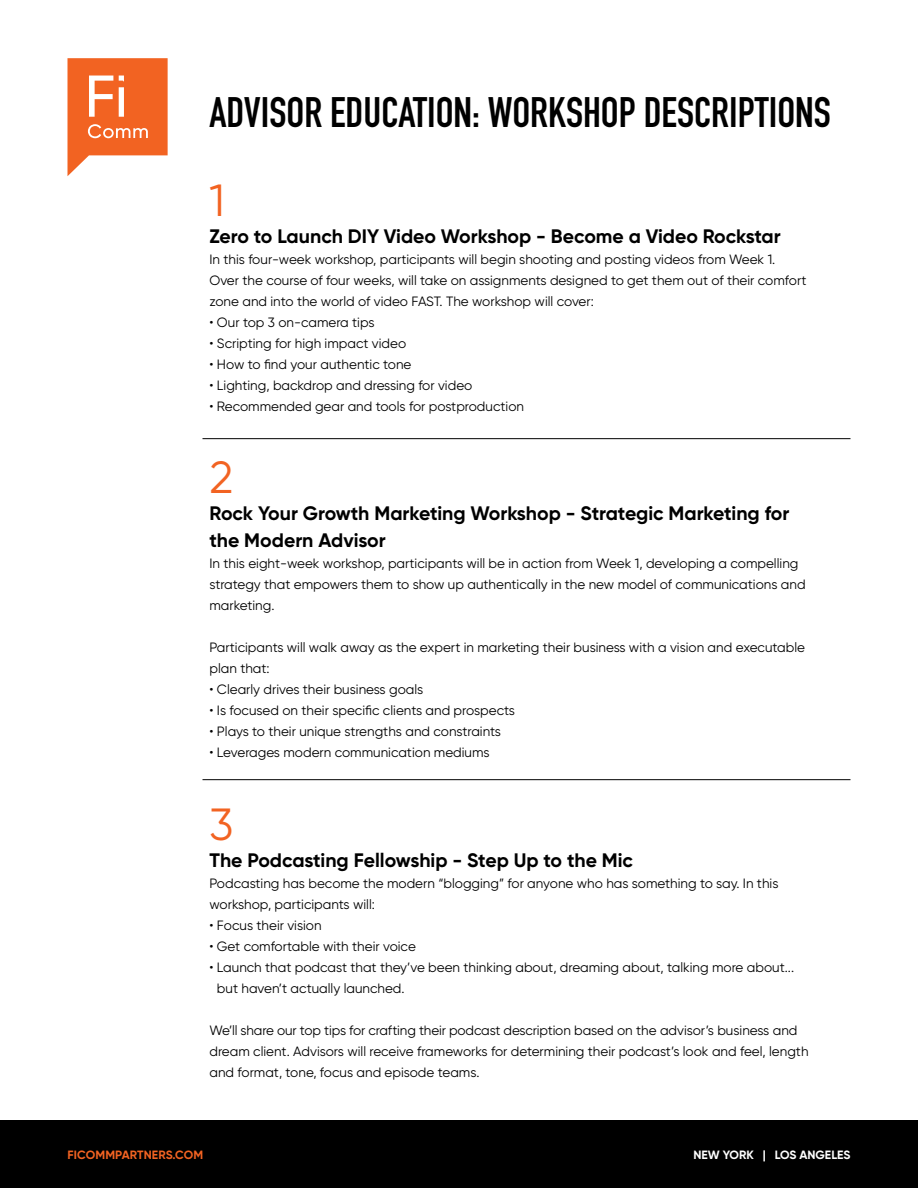
<style>
.page{position:relative;width:918px;height:1188px;background:#fff}
.page>*{position:absolute;margin:0;border:0;box-sizing:border-box;transform-origin:0 0}
.t1{font:45px "Gilroy";color:#f26322}
.t2{font:700 42px "DIN Condensed";color:#000}
.t3{font:700 19.5px/27px "Gilroy";color:#000}
.t4{font:13.5px/21px "Gilroy";color:#000}
.t5{font:700 12px "Gilroy";letter-spacing:.01em;color:#f26322}
.t6{font:700 12px "Gilroy";color:#fff}
</style>
<div class="page">
<div style="left:0;top:1120px;width:918px;height:68px;background:#000"></div>
<svg style="left:68px;top:58px;width:100px;height:118px"></svg>
<hr style="left:202px;top:438px;width:648px;height:1px;background:#000">
<hr style="left:202px;top:779px;width:648px;height:1px;background:#000">
<h2 class="t2" style="left:210px;top:84px;width:623px">ADVISOR EDUCATION: WORKSHOP DESCRIPTIONS</h2>
<h1 class="t1" style="left:210px;top:173px;width:17px">1</h1>
<h3 class="t3" style="left:210px;top:222px;width:573px">Zero to Launch DIY Video Workshop - Become a Video Rockstar</h3>
<p class="t4" style="left:210px;top:248px;width:598px">In this four-week workshop, participants will begin shooting and posting videos from Week 1.<br>Over the course of four weeks, will take on assignments designed to get them out of their comfort zone and into the world of video FAST. The workshop will cover:</p>
<p class="t4" style="left:210px;top:311px;width:167px">• Our top 3 on-camera tips</p>
<p class="t4" style="left:210px;top:332px;width:198px">• Scripting for high impact video</p>
<p class="t4" style="left:210px;top:353px;width:203px">• How to find your authentic tone</p>
<p class="t4" style="left:210px;top:374px;width:264px">• Lighting, backdrop and dressing for video</p>
<p class="t4" style="left:210px;top:396px;width:316px">• Recommended gear and tools for postproduction</p>
<h1 class="t1" style="left:210px;top:450px;width:25px">2</h1>
<h3 class="t3" style="left:210px;top:500px;width:581px">Rock Your Growth Marketing Workshop - Strategic Marketing for the Modern Advisor</h3>
<p class="t4" style="left:210px;top:553px;width:598px">In this eight-week workshop, participants will be in action from Week 1, developing a compelling strategy that empowers them to show up authentically in the new model of communications and marketing.</p>
<p class="t4" style="left:210px;top:637px;width:597px">Participants will walk away as the expert in marketing their business with a vision and executable plan that:</p>
<p class="t4" style="left:210px;top:679px;width:215px">• Clearly drives their business goals</p>
<p class="t4" style="left:210px;top:700px;width:307px">• Is focused on their specific clients and prospects</p>
<p class="t4" style="left:210px;top:721px;width:293px">• Plays to their unique strengths and constraints</p>
<p class="t4" style="left:210px;top:742px;width:282px">• Leverages modern communication mediums</p>
<h1 class="t1" style="left:210px;top:797px;width:25px">3</h1>
<h3 class="t3" style="left:210px;top:846px;width:425px">The Podcasting Fellowship - Step Up to the Mic</h3>
<p class="t4" style="left:210px;top:872px;width:570px">Podcasting has become the modern “blogging” for anyone who has something to say. In this workshop, participants will:</p>
<p class="t4" style="left:210px;top:914px;width:114px">• Focus their vision</p>
<p class="t4" style="left:210px;top:935px;width:208px">• Get comfortable with their voice</p>
<p class="t4" style="left:217px;top:956px;width:579px;text-indent:-7px">• Launch that podcast that they’ve been thinking about, dreaming about, talking more about... but haven’t actually launched.</p>
<p class="t4" style="left:210px;top:1020px;width:601px">We’ll share our top tips for crafting their podcast description based on the advisor’s business and dream client. Advisors will receive frameworks for determining their podcast’s look and feel, length and format, tone, focus and episode teams.</p>
<p class="t5" style="left:68px;top:1148px;width:137px">FICOMMPARTNERS.COM</p>
<p class="t6" style="left:693px;top:1148px;width:159px">NEW YORK | LOS ANGELES</p>
</div>
